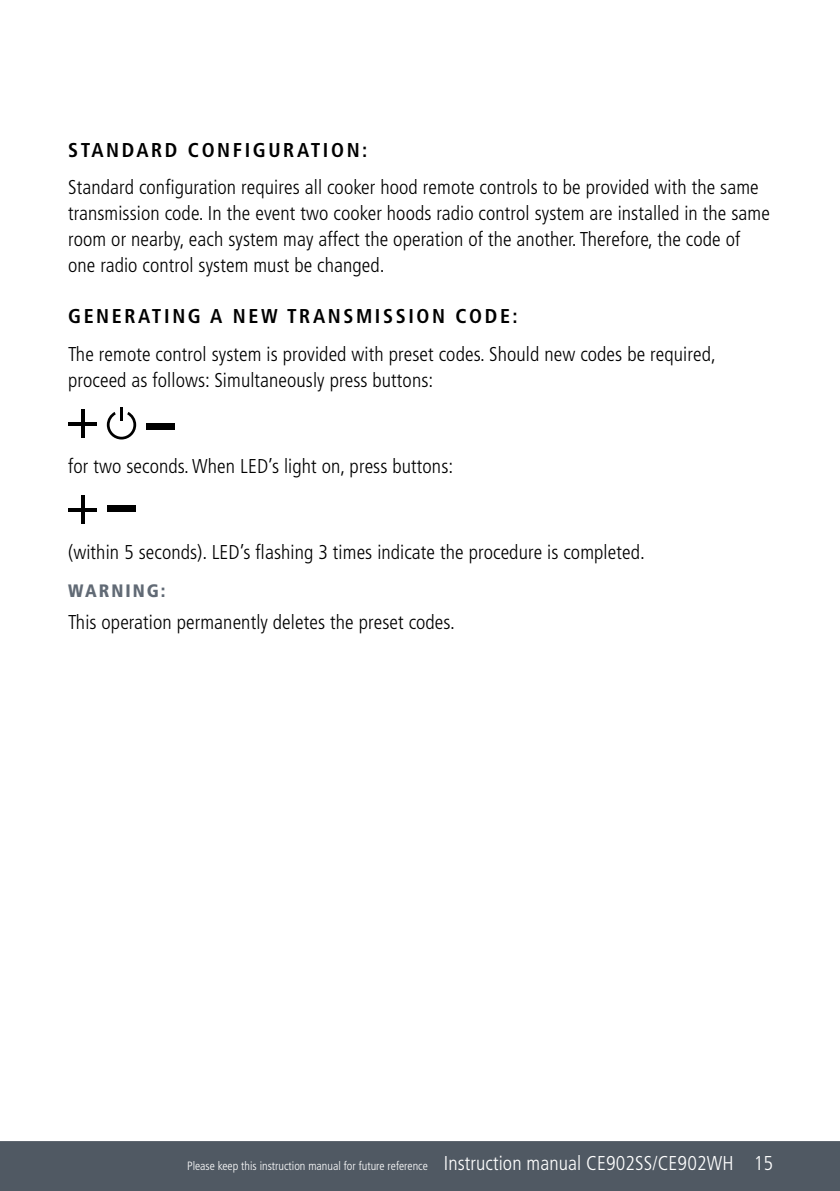
<style>
.page{position:relative;width:840px;height:1191px;background:#fff}
.page>*{position:absolute;margin:0;border:0;box-sizing:border-box;transform-origin:0 0}
.t1{font:300 condensed 20px/26px "Frutiger";letter-spacing:.005em;color:#000}
.t2{font:700 condensed 20px "Frutiger";letter-spacing:.13em;color:#000}
.t3{font:900 condensed 18px "Frutiger";letter-spacing:.11em;color:#616a75}
.t4{font:300 condensed 12px "Frutiger";color:#fff}
.s1{font-size:20px}
</style>
<div class="page">
<div style="left:0;top:1141px;width:839px;height:50px;background:#505963"></div>
<hr style="left:68px;top:422px;width:29px;height:4px;background:#000">
<svg style="left:81px;top:409px;width:3px;height:29px"></svg>
<svg style="left:107px;top:407px;width:29px;height:32px"></svg>
<div style="left:146px;top:423px;width:29px;height:6px;background:#000"></div>
<hr style="left:68px;top:508px;width:29px;height:4px;background:#000">
<svg style="left:81px;top:495px;width:3px;height:29px"></svg>
<div style="left:107px;top:505px;width:28px;height:6px;background:#000"></div>
<p class="t2" style="left:68px;top:142px;width:301px">STANDARD CONFIGURATION:</p>
<p class="t1" style="left:68px;top:176px;width:703px">Standard configuration requires all cooker hood remote controls to be provided with the same transmission code. In the event two cooker hoods radio control system are installed in the same room or nearby, each system may affect the operation of the another. Therefore, the code of one radio control system must be changed.</p>
<p class="t2" style="left:68px;top:308px;width:451px">GENERATING A NEW TRANSMISSION CODE:</p>
<p class="t1" style="left:68px;top:342px;width:649px">The remote control system is provided with preset codes. Should new codes be required, proceed as follows: Simultaneously press buttons:</p>
<p class="t1" style="left:68px;top:454px;width:386px">for two seconds. When LED’s light on, press buttons:</p>
<p class="t1" style="left:68px;top:540px;width:578px">(within 5 seconds). LED’s flashing 3 times indicate the procedure is completed.</p>
<p class="t3" style="left:68px;top:580px;width:99px">WARNING:</p>
<p class="t1" style="left:68px;top:610px;width:388px">This operation permanently deletes the preset codes.</p>
<p class="t4" style="left:187px;top:1161px;width:587px">Please keep this instruction manual for future reference <span class="s1">Instruction manual CE902SS/CE902WH 15</span></p>
</div>
